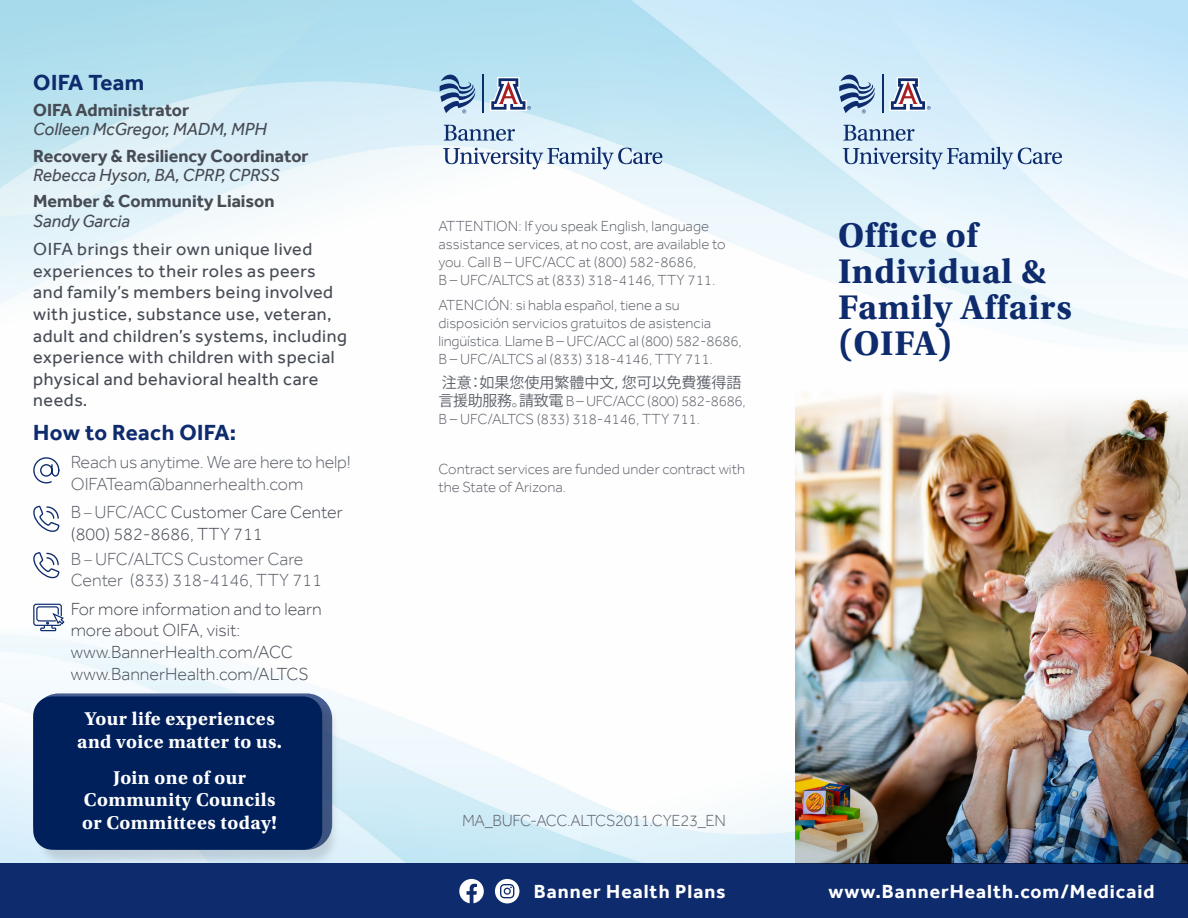
<style>
.page{position:relative;width:1188px;height:918px;background:#fff}
.page>*{position:absolute;margin:0;border:0;box-sizing:border-box;transform-origin:0 0}
.t1{font:700 36px/36px "Utopia Std";letter-spacing:.02em;color:#0d2b6d}
.t2{font:700 22.5px "Effra";letter-spacing:.02em;color:#0d2b6d}
.t3{font:700 19.5px/22.5px "Utopia Std";letter-spacing:.02em;color:#fff;text-align:center}
.t4{font:700 19.5px "Effra";letter-spacing:.05em;color:#fff}
.t5{font:18px/21.6px "Effra";letter-spacing:.03em;color:#464b54}
.t6{font:300 18px/21.6px "Effra";color:#464b54}
.t7{font:300 18px/21.6px "Effra";color:#5b5f68}
.t8{font:700 18px "Effra";color:#464b54}
.t9{font:italic 18px "Effra";color:#464b54}
.t10{font:300 16.5px "Effra";letter-spacing:-.02em;color:#5b5f68}
.t11{font:300 15px/18px "Effra";color:#5b5f68}
.s1{color:#5b5f68}
.s2{font-size:15px;color:#5b5f68}
.s3{font-size:15px}
.s4{font-family:"Koz Go Pr 6 N";font-weight:400}
</style>
<div class="page">
<img style="left:0;top:0;width:1188px;height:864px">
<svg style="left:890px;top:77px;width:41px;height:34px"></svg>
<hr style="left:882px;top:75px;width:2px;height:38px;background:#0d2b6d">
<svg style="left:839px;top:75px;width:36px;height:38px"></svg>
<svg style="left:843px;top:125px;width:72px;height:16px"></svg>
<svg style="left:843px;top:147px;width:219px;height:22px;background:#b3c7dc"></svg>
<svg style="left:32px;top:457px;width:28px;height:27px"></svg>
<svg style="left:32px;top:505px;width:28px;height:35px"></svg>
<svg style="left:32px;top:551px;width:28px;height:35px"></svg>
<svg style="left:33px;top:603px;width:32px;height:29px"></svg>
<svg style="left:490px;top:77px;width:41px;height:34px"></svg>
<hr style="left:483px;top:75px;width:1px;height:38px;background:#0d2b6d">
<svg style="left:439px;top:75px;width:36px;height:38px"></svg>
<svg style="left:444px;top:125px;width:71px;height:16px"></svg>
<svg style="left:443px;top:147px;width:219px;height:22px"></svg>
<div style="left:0;top:864px;width:1188px;height:54px;background:#0d2b6d"></div>
<div style="left:35px;top:699px;width:305px;height:168px;background:#231f20;opacity:.15"></div>
<div style="left:33px;top:696px;width:289px;height:154px;background:#00205b;border-radius:19px"></div>
<svg style="left:459px;top:879px;width:25px;height:24px"></svg>
<div style="left:495px;top:879px;width:24px;height:24px;background:#fff;border-radius:50%"></div>
<svg style="left:500px;top:884px;width:14px;height:14px"></svg>
<img style="left:795px;top:369px;width:393px;height:495px">
<h2 class="t2" style="left:33px;top:69px;width:113px">OIFA Team</h2>
<h3 class="t8" style="left:33px;top:99px;width:157px">OIFA Administrator</h3>
<p class="t9" style="left:33px;top:119px;width:235px">Colleen McGregor, MADM, MPH</p>
<h3 class="t8" style="left:33px;top:145px;width:277px">Recovery &amp; Resiliency Coordinator</h3>
<p class="t9" style="left:33px;top:164px;width:248px">Rebecca Hyson, BA, CPRP, CPRSS</p>
<h3 class="t8" style="left:33px;top:191px;width:243px">Member &amp; Community Liaison</h3>
<p class="t9" style="left:33px;top:210px;width:98px">Sandy Garcia</p>
<p class="t5" style="left:33px;top:238px;width:315px">OIFA brings their own unique lived experiences to their roles as peers and family’s members being involved with justice, substance use, veteran, adult and children’s systems, including experience with children with special physical and behavioral health care needs.</p>
<h2 class="t2" style="left:33px;top:419px;width:205px">How to Reach OIFA:</h2>
<p class="t7" style="left:71px;top:451px;width:281px">Reach us anytime. We are here to help!<br>OIFATeam@bannerhealth.com</p>
<p class="t6" style="left:71px;top:501px;width:274px"><span class="s1">B</span> <span class="s2">–</span> <span class="s1">UFC/ACC</span> Customer Care Center (800) 582-8686, TTY 711</p>
<p class="t7" style="left:71px;top:548px;width:253px">B <span class="s3">–</span> UFC/ALTCS Customer Care<br>Center (833) 318-4146, TTY 711</p>
<p class="t6" style="left:71px;top:598px;width:253px">For more information and to learn more about OIFA, visit: www.BannerHealth.com/ACC www.BannerHealth.com/ALTCS</p>
<p class="t3" style="left:77px;top:708px;width:206px">Your life experiences and voice matter to us.</p>
<p class="t3" style="left:82px;top:766px;width:197px">Join one of our<br>Community Councils or Committees today!</p>
<p class="t11" style="left:438px;top:217px;width:289px">ATTENTION: If you speak English, language assistance services, at no cost, are available to you. Call B – UFC/ACC at (800) 582-8686,<br>B – UFC/ALTCS at (833) 318-4146, TTY 711.</p>
<p class="t11" style="left:438px;top:296px;width:305px">ATENCIÓN: si habla español, tiene a su disposición servicios gratuitos de asistencia lingüística. Llame B – UFC/ACC al (800) 582-8686, B – UFC/ALTCS al (833) 318-4146, TTY 711.</p>
<p class="t11" style="left:438px;top:374px;width:309px"><span class="s4">注意：如果您使用繁體中文，您可以免費獲得語言援助服務。請致電</span> B – UFC/ACC (800) 582-8686,<br>B – UFC/ALTCS (833) 318-4146, TTY 711.</p>
<p class="t11" style="left:438px;top:460px;width:308px">Contract services are funded under contract with the State of Arizona.</p>
<h1 class="t1" style="left:838px;top:218px;width:235px">Office of<br>Individual &amp;<br>Family Affairs (OIFA)</h1>
<p class="t10" style="left:462px;top:811px;width:265px">MA_BUFC-ACC.ALTCS2011.CYE23_EN</p>
<p class="t4" style="left:534px;top:879px;width:193px">Banner Health Plans</p>
<h3 class="t4" style="left:829px;top:879px;width:327px">www.BannerHealth.com/Medicaid</h3>
</div>
